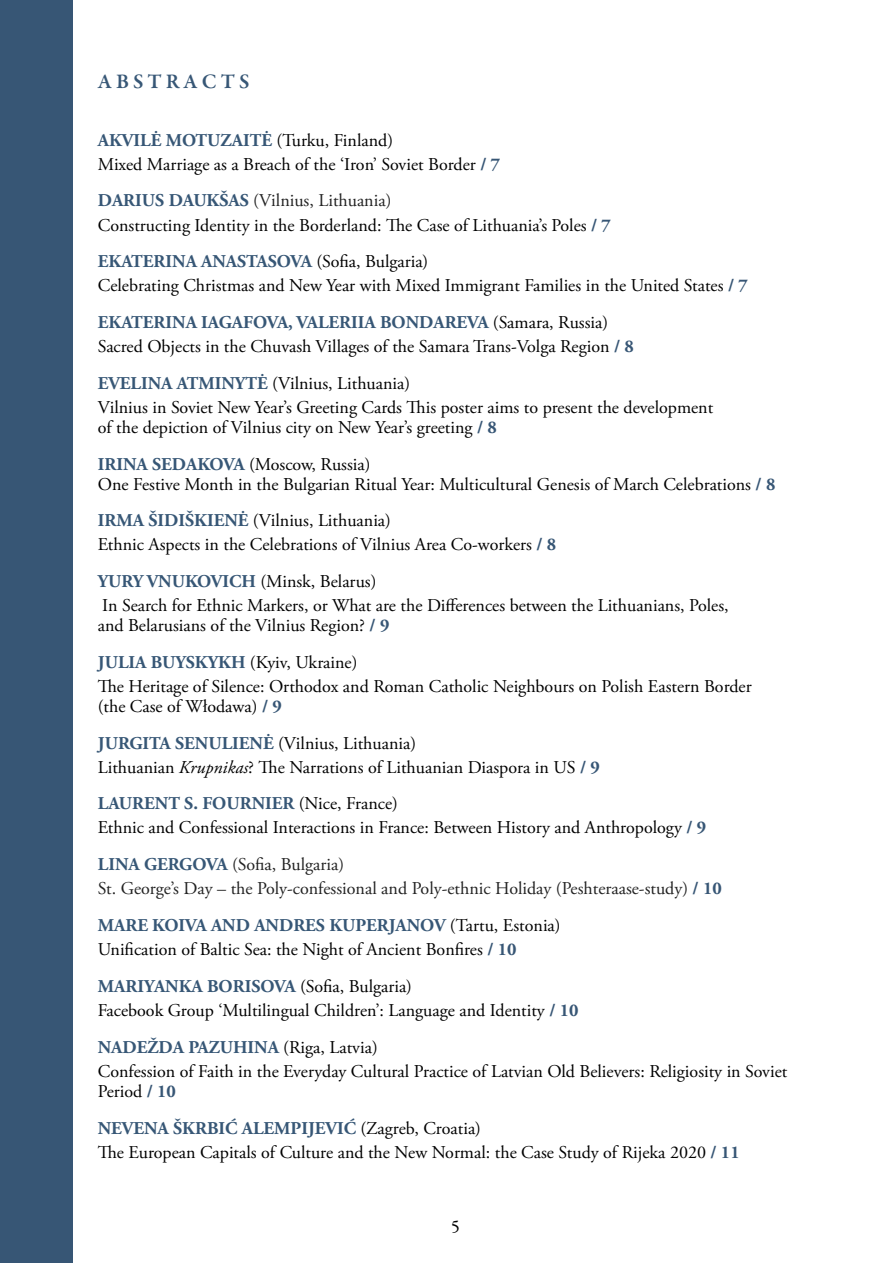
<style>
.page{position:relative;width:893px;height:1263px;background:#fff}
.page>*{position:absolute;margin:0;border:0;box-sizing:border-box;transform-origin:0 0}
.t1{font:600 21px "Garamond Premr Pro";color:#375776}
.t2{font:18px/36.8px "Adobe Garamond Pro";color:#000}
.t3{font:18px/36.8px "Adobe Garamond Pro";color:#222}
.t4{font:18px "Garamond Premr Pro";color:#000}
.s1{font-weight:700;color:#375776}
.s2{font-weight:700;color:#375675}
.s3{color:#222}
.s4{font-style:italic}
.s5{color:#000}
</style>
<div class="page">
<div style="left:0;top:0;width:72px;height:1263px;background:#375675"></div>
<p class="t1" style="left:98px;top:68px;width:153px">A B S T R A C T S</p>
<p class="t2" style="left:98px;top:129px;width:404px;line-height:24px"><span class="s1">AKVILĖ MOTUZAITĖ</span> (Turku, Finland)<br>Mixed Marriage as a Breach of the ‘Iron’ Soviet Border <span class="s2">/ 7</span></p>
<p class="t2" style="left:98px;top:189px;width:515px;line-height:24px"><span class="s1">DARIUS DAUKŠAS</span> <span class="s3">(Vilnius, Lithuania)<br></span>Constructing Identity in the Borderland: The Case of Lithuania’s Poles <span class="s2">/ 7</span></p>
<p class="t2" style="left:98px;top:250px;width:652px;line-height:24px"><span class="s1">EKATERINA ANASTASOVA</span> (Sofia, Bulgaria)<br>Celebrating Christmas and New Year with Mixed Immigrant Families in the United States <span class="s2">/ 7</span></p>
<p class="t2" style="left:98px;top:311px;width:538px;line-height:24px"><span class="s1">EKATERINA IAGAFOVA, VALERIIA BONDAREVA</span> (Samara, Russia)<br>Sacred Objects in the Chuvash Villages of the Samara Trans-Volga Region <span class="s2">/ 8</span></p>
<p class="t2" style="left:98px;top:372px;width:617px;line-height:24px"><span class="s1">EVELINA ATMINYTĖ</span> (Vilnius, Lithuania)<br>Vilnius in Soviet New Year’s Greeting Cards This poster aims to present the development</p>
<p class="t2" style="left:98px;top:409px;width:401px">of the depiction of Vilnius city on New Year’s greeting <span class="s2">/ 8<br></span><span class="s1">IRINA SEDAKOVA</span> (Moscow, Russia)</p>
<p class="t2" style="left:98px;top:466px;width:679px">One Festive Month in the Bulgarian Ritual Year: Multicultural Genesis of March Celebrations <span class="s2">/ 8<br></span><span class="s1">IRMA ŠIDIŠKIENĖ</span> (Vilnius, Lithuania)</p>
<p class="t2" style="left:98px;top:527px;width:460px">Ethnic Aspects in the Celebrations of Vilnius Area Co-workers <span class="s2">/ 8<br></span><span class="s1">YURY VNUKOVICH</span> (Minsk, Belarus)</p>
<p class="t2" style="left:98px;top:596px;width:632px;line-height:19.8px">In Search for Ethnic Markers, or What are the Differences between the Lithuanians, Poles, and Belarusians of the Vilnius Region? <span class="s2">/ 9</span></p>
<p class="t2" style="left:98px;top:651px;width:655px;line-height:24px"><span class="s1">JULIA BUYSKYKH</span> (Kyiv, Ukraine)<br>The Heritage of Silence: Orthodox and Roman Catholic Neighbours on Polish Eastern Border</p>
<p class="t2" style="left:98px;top:688px;width:320px">(the Case of Włodawa) <span class="s2">/ 9<br></span><span class="s1">JURGITA SENULIENĖ</span> (Vilnius, Lithuania)</p>
<p class="t2" style="left:98px;top:749px;width:504px">Lithuanian <span class="s4">Krupnikas</span>? The Narrations of Lithuanian Diaspora in US <span class="s2">/ 9<br></span><span class="s1">LAURENT S. FOURNIER</span> (Nice, France)</p>
<p class="t2" style="left:98px;top:810px;width:610px">Ethnic and Confessional Interactions in France: Between History and Anthropology <span class="s2">/ 9<br></span><span class="s1">LINA GERGOVA</span> <span class="s3">(Sofia, Bulgaria)</span></p>
<p class="t3" style="left:98px;top:871px;width:625px">St. George’s Day – the Poly-confessional and Poly-ethnic Holiday (Peshteraase-study) <span class="s2">/ 10<br></span><span class="s1">MARE KOIVA AND ANDRES KUPERJANOV</span> <span class="s5">(Tartu, Estonia)</span></p>
<p class="t2" style="left:98px;top:932px;width:420px">Unification of Baltic Sea: the Night of Ancient Bonfires <span class="s2">/ 10<br></span><span class="s1">MARIYANKA BORISOVA</span> (Sofia, Bulgaria)</p>
<p class="t2" style="left:98px;top:992px;width:482px">Facebook Group ‘Multilingual Children’: Language and Identity <span class="s2">/ 10<br></span><span class="s1">NADEŽDA PAZUHINA</span> (Riga, Latvia)</p>
<p class="t2" style="left:98px;top:1062px;width:691px;line-height:19.8px">Confession of Faith in the Everyday Cultural Practice of Latvian Old Believers: Religiosity in Soviet<br>Period <span class="s2">/ 10</span></p>
<p class="t2" style="left:98px;top:1116px;width:643px;line-height:24px"><span class="s1">NEVENA ŠKRBIĆ ALEMPIJEVIĆ</span> (Zagreb, Croatia)<br>The European Capitals of Culture and the New Normal: the Case Study of Rijeka 2020 <span class="s2">/ 11</span></p>
<p class="t4" style="left:451px;top:1216px;width:10px">5</p>
</div>
